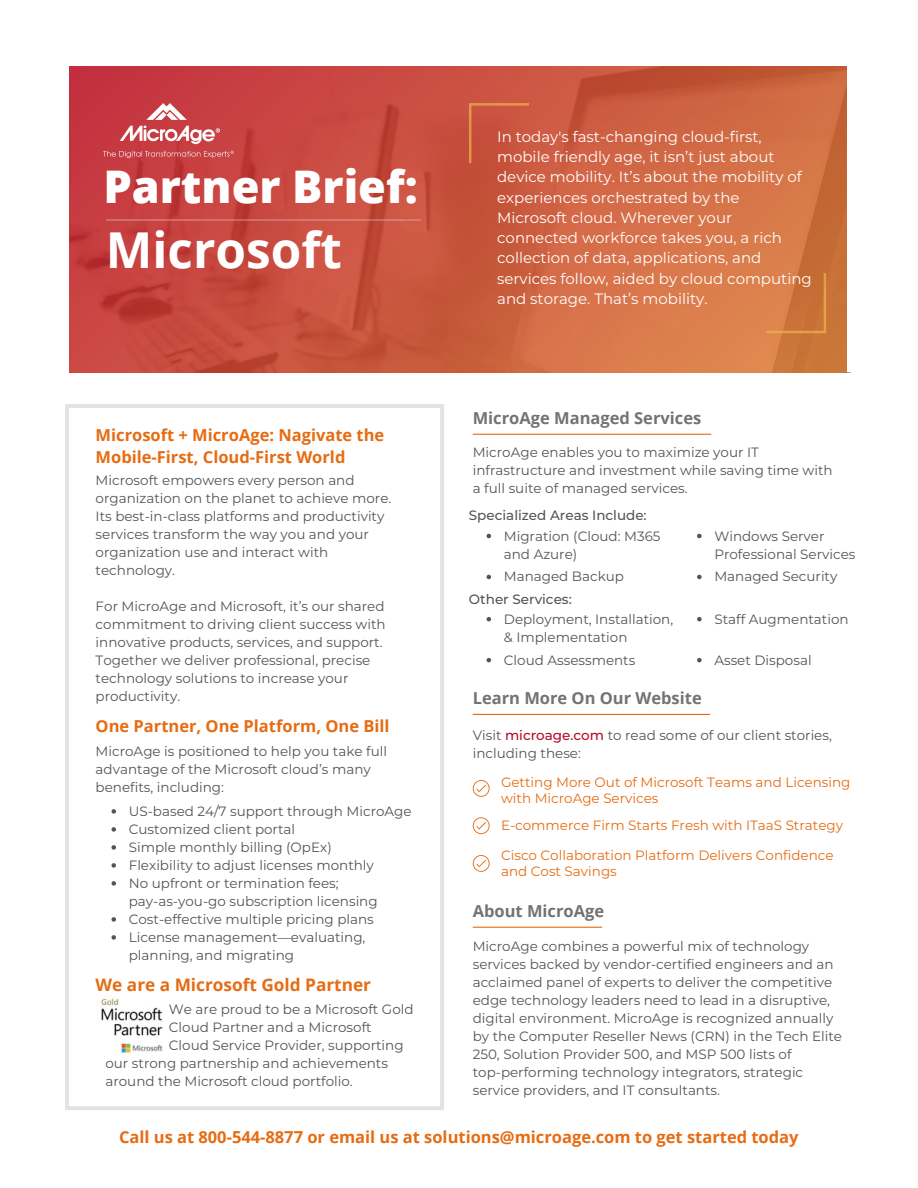
<style>
.page{position:relative;width:918px;height:1188px;background:#fff}
.page>*{position:absolute;margin:0;border:0;box-sizing:border-box;transform-origin:0 0}
.t1{font:700 49.5px "Open Sans";color:#fff}
.t2{font:800 45px "Open Sans";color:#fff}
.t3{font:700 17.25px "Open Sans";color:#e66c13}
.t4{font:700 16.5px/22.5px "Open Sans";color:#e66c13}
.t5{font:700 16.5px "Open Sans";color:#737373}
.t6{font:15px/20.2px "Montserrat";color:#fff}
.t7{font:13.5px/18px "Montserrat";color:#545454}
.t8{font:13.5px/15.8px "Montserrat";color:#e66c13}
.t9{font:500 13.5px "Montserrat";color:#545454}
.s1{font-weight:500;color:#b80a26}
</style>
<div class="page">
<svg style="left:69px;top:66px;width:778px;height:306px;background:#cb5941"></svg>
<hr style="left:106px;top:219px;width:314px;height:2px;background:#d9d9d9">
<svg style="left:65px;top:404px;width:379px;height:706px"></svg>
<hr style="left:473px;top:434px;width:238px;height:1px;background:#e66c13">
<hr style="left:473px;top:714px;width:237px;height:1px;background:#e66c13">
<hr style="left:473px;top:927px;width:129px;height:1px;background:#e66c13">
<svg style="left:473px;top:780px;width:17px;height:17px"></svg>
<svg style="left:473px;top:817px;width:17px;height:17px"></svg>
<svg style="left:473px;top:855px;width:17px;height:17px"></svg>
<img style="left:103px;top:103px;width:131px;height:55px">
<svg style="left:469px;top:103px;width:60px;height:60px;background:#ca573e"></svg>
<div style="left:661px;top:158px;width:37px;height:41px;background:#d36c47"></div>
<svg style="left:766px;top:273px;width:60px;height:60px;background:#d17a40"></svg>
<div style="left:597px;top:238px;width:37px;height:41px;background:#d7714a"></div>
<img style="left:85px;top:995px;width:78px;height:62px">
<svg style="left:112px;top:809px;width:4px;height:5px"></svg>
<svg style="left:112px;top:827px;width:4px;height:5px"></svg>
<svg style="left:112px;top:845px;width:4px;height:5px"></svg>
<svg style="left:112px;top:863px;width:4px;height:5px"></svg>
<svg style="left:112px;top:881px;width:4px;height:5px"></svg>
<svg style="left:112px;top:917px;width:4px;height:5px"></svg>
<svg style="left:112px;top:935px;width:4px;height:5px"></svg>
<svg style="left:487px;top:575px;width:4px;height:4px"></svg>
<svg style="left:697px;top:575px;width:5px;height:4px"></svg>
<svg style="left:487px;top:534px;width:4px;height:4px"></svg>
<svg style="left:697px;top:534px;width:5px;height:4px"></svg>
<svg style="left:487px;top:658px;width:4px;height:4px"></svg>
<svg style="left:697px;top:658px;width:5px;height:4px"></svg>
<svg style="left:487px;top:617px;width:4px;height:4px"></svg>
<svg style="left:697px;top:617px;width:5px;height:4px"></svg>
<p class="t2" style="left:103px;top:155px;width:316px">Partner Brief:</p>
<p class="t1" style="left:106px;top:215px;width:238px">Microsoft</p>
<p class="t4" style="left:96px;top:423px;width:290px">Microsoft + MicroAge: Nagivate the<br>Mobile-First, Cloud-First World</p>
<p class="t7" style="left:96px;top:471px;width:260px">Microsoft empowers every person and</p>
<p class="t7" style="left:96px;top:489px;width:297px">organization on the planet to achieve more.</p>
<p class="t7" style="left:96px;top:507px;width:290px">Its best-in-class platforms and productivity</p>
<p class="t7" style="left:96px;top:525px;width:275px">services transform the way you and your</p>
<p class="t7" style="left:96px;top:543px;width:234px">organization use and interact with</p>
<p class="t7" style="left:96px;top:561px;width:81px">technology.</p>
<p class="t7" style="left:96px;top:597px;width:292px">For MicroAge and Microsoft, it’s our shared commitment to driving client success with innovative products, services, and support.<br>Together we deliver professional, precise technology solutions to increase your productivity.</p>
<p class="t4" style="left:96px;top:715px;width:295px">One Partner, One Platform, One Bill</p>
<p class="t7" style="left:96px;top:742px;width:293px">MicroAge is positioned to help you take full</p>
<p class="t7" style="left:96px;top:760px;width:277px">advantage of the Microsoft cloud’s many</p>
<p class="t7" style="left:96px;top:778px;width:130px">benefits, including:</p>
<p class="t7" style="left:129px;top:802px;width:284px">US-based 24/7 support through MicroAge</p>
<p class="t7" style="left:129px;top:820px;width:168px">Customized client portal</p>
<p class="t7" style="left:129px;top:838px;width:204px">Simple monthly billing (OpEx)</p>
<p class="t7" style="left:129px;top:856px;width:247px">Flexibility to adjust licenses monthly</p>
<p class="t7" style="left:129px;top:874px;width:211px">No upfront or termination fees;</p>
<p class="t7" style="left:129px;top:910px;width:247px">Cost-effective multiple pricing plans</p>
<p class="t7" style="left:129px;top:928px;width:238px">License management—evaluating, planning, and migrating</p>
<p class="t7" style="left:129px;top:892px;width:250px">pay-as-you-go subscription licensing</p>
<p class="t3" style="left:96px;top:972px;width:277px">We are a Microsoft Gold Partner</p>
<p class="t7" style="left:169px;top:999px;width:246px">We are proud to be a Microsoft Gold<br>Cloud Partner and a Microsoft</p>
<p class="t7" style="left:169px;top:1035px;width:236px">Cloud Service Provider, supporting</p>
<p class="t7" style="left:105px;top:1053px;width:284px">our strong partnership and achievements</p>
<p class="t7" style="left:105px;top:1071px;width:249px">around the Microsoft cloud portfolio.</p>
<p class="t6" style="left:497px;top:126px;width:316px">In today's fast-changing cloud-first, mobile friendly age, it isn’t just about device mobility. It’s about the mobility of experiences orchestrated by the Microsoft cloud. Wherever your connected workforce takes you, a rich collection of data, applications, and services follow, aided by cloud computing and storage. That’s mobility.</p>
<p class="t5" style="left:473px;top:406px;width:230px">MicroAge Managed Services</p>
<p class="t7" style="left:473px;top:443px;width:361px">MicroAge enables you to maximize your IT infrastructure and investment while saving time with a full suite of managed services.</p>
<p class="t9" style="left:469px;top:506px;width:179px">Specialized Areas Include:</p>
<p class="t7" style="left:504px;top:526px;width:158px">Migration (Cloud: M365 and Azure)</p>
<p class="t7" style="left:714px;top:526px;width:143px">Windows Server<br>Professional Services</p>
<p class="t7" style="left:504px;top:567px;width:122px">Managed Backup</p>
<p class="t7" style="left:714px;top:567px;width:125px">Managed Security</p>
<p class="t9" style="left:469px;top:589px;width:104px">Other Services:</p>
<p class="t7" style="left:504px;top:609px;width:171px">Deployment, Installation, &amp; Implementation</p>
<p class="t7" style="left:714px;top:609px;width:136px">Staff Augmentation</p>
<p class="t7" style="left:504px;top:650px;width:133px">Cloud Assessments</p>
<p class="t7" style="left:714px;top:650px;width:99px">Asset Disposal</p>
<p class="t5" style="left:473px;top:686px;width:230px">Learn More On Our Website</p>
<p class="t7" style="left:473px;top:725px;width:361px">Visit <span class="s1">microage.com</span> to read some of our client stories, including these:</p>
<p class="t8" style="left:501px;top:774px;width:351px">Getting More Out of Microsoft Teams and Licensing with MicroAge Services</p>
<p class="t8" style="left:501px;top:817px;width:344px">E-commerce Firm Starts Fresh with ITaaS Strategy</p>
<p class="t8" style="left:501px;top:847px;width:334px">Cisco Collaboration Platform Delivers Confidence and Cost Savings</p>
<p class="t5" style="left:473px;top:899px;width:133px">About MicroAge</p>
<p class="t7" style="left:473px;top:936px;width:371px">MicroAge combines a powerful mix of technology services backed by vendor-certified engineers and an acclaimed panel of experts to deliver the competitive edge technology leaders need to lead in a disruptive, digital environment. MicroAge is recognized annually by the Computer Reseller News (CRN) in the Tech Elite 250, Solution Provider 500, and MSP 500 lists of</p>
<p class="t7" style="left:473px;top:1062px;width:332px">top-performing technology integrators, strategic service providers, and IT consultants.</p>
<p class="t4" style="left:119px;top:1125px;width:681px">Call us at 800-544-8877 or email us at solutions@microage.com to get started today</p>
</div>
